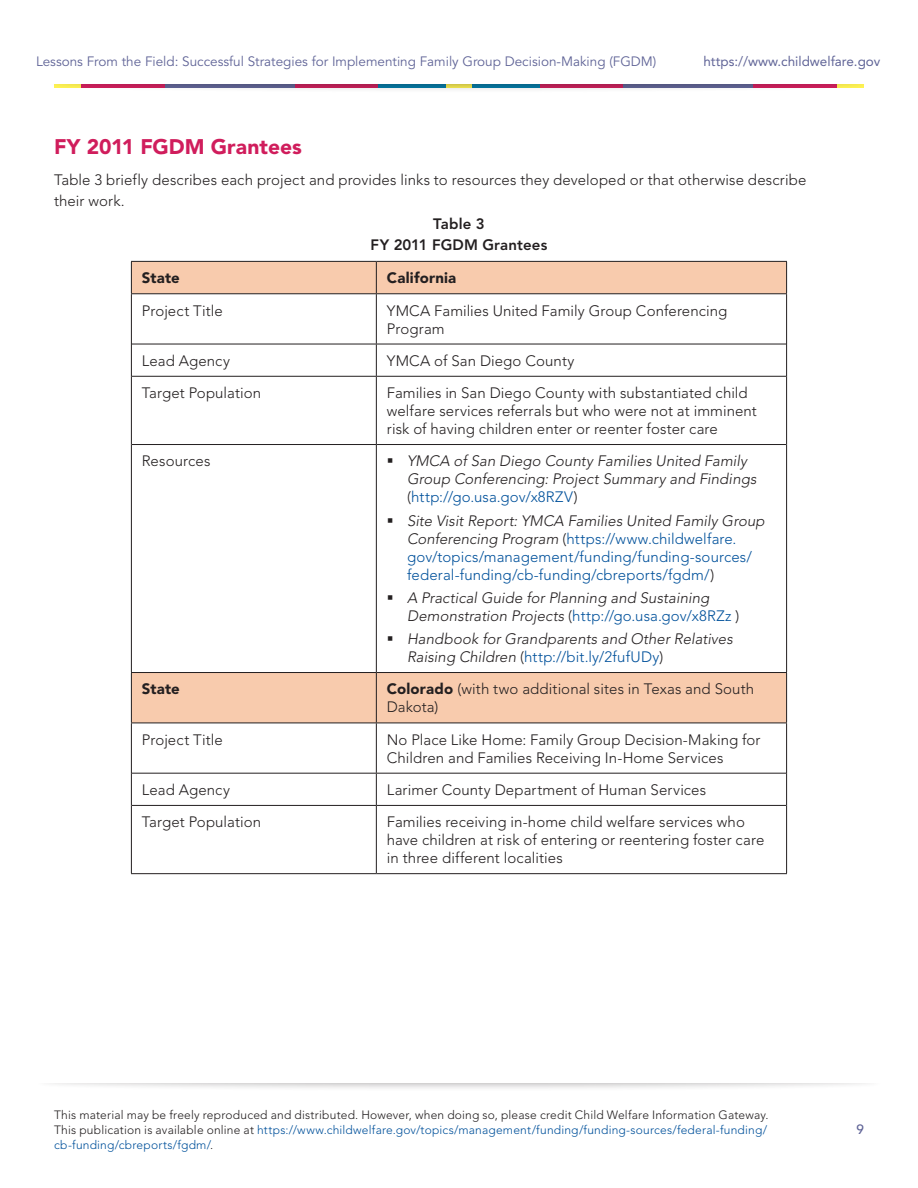
<style>
.page{position:relative;width:918px;height:1188px;background:#fff}
.page>*{position:absolute;margin:0;border:0;box-sizing:border-box;transform-origin:0 0}
.t1{font:900 21px "Avenir";letter-spacing:-.005em;color:#d01d5c}
.t2{font:300 15px/18px "Avenir";letter-spacing:.005em;color:#231f20}
.t3{font:italic 300 15px/18px "Avenir";letter-spacing:.005em;color:#231f20}
.t4{font:300 15px/18px "Avenir";letter-spacing:.005em;color:#01519b}
.t5{font:800 15px/21px "Avenir";letter-spacing:.01em;color:#231f20;text-align:center}
.t6{font:900 15px "Avenir";letter-spacing:.015em;color:#231f20}
.t7{font:13.5px "Avenir";color:#606497}
.t8{font:13.5px "Avenir";color:#606497}
.t9{font:500 13.5px "Avenir";color:#606497}
.t10{font:300 12px/15px "Avenir";letter-spacing:.015em;color:#231f20}
.s1{font-style:normal}
.s2{font-style:normal;color:#01519b}
.s3{font-style:italic;color:#231f20}
.s4{color:#231f20}
.s5{font-weight:900}
.s6{color:#01519b}
</style>
<div class="page">
<div style="left:34px;top:1065px;width:850px;height:27px;background:#231f20;opacity:.4"></div>
<div style="left:0;top:1058px;width:918px;height:25px;background:#fff"></div>
<div style="left:47px;top:66px;width:824px;height:27px;background:#231f20;opacity:.4"></div>
<div style="left:38px;top:58px;width:842px;height:25px;background:#fff"></div>
<svg style="left:132px;top:262px;width:654px;height:461px"></svg>
<hr style="left:131px;top:294px;width:1px;height:50px;background:#231f20">
<hr style="left:786px;top:294px;width:1px;height:50px;background:#231f20">
<hr style="left:131px;top:344px;width:1px;height:32px;background:#231f20">
<hr style="left:786px;top:344px;width:1px;height:32px;background:#231f20">
<hr style="left:131px;top:376px;width:1px;height:69px;background:#231f20">
<hr style="left:786px;top:376px;width:1px;height:69px;background:#231f20">
<hr style="left:131px;top:445px;width:1px;height:227px;background:#231f20">
<hr style="left:786px;top:445px;width:1px;height:227px;background:#231f20">
<hr style="left:131px;top:723px;width:1px;height:50px;background:#231f20">
<hr style="left:786px;top:723px;width:1px;height:50px;background:#231f20">
<hr style="left:131px;top:773px;width:1px;height:32px;background:#231f20">
<hr style="left:786px;top:773px;width:1px;height:32px;background:#231f20">
<hr style="left:131px;top:805px;width:1px;height:68px;background:#231f20">
<hr style="left:786px;top:805px;width:1px;height:68px;background:#231f20">
<hr style="left:376px;top:294px;width:1px;height:50px;background:#231f20">
<hr style="left:132px;top:344px;width:244px;height:1px;background:#231f20">
<hr style="left:376px;top:344px;width:410px;height:1px;background:#231f20">
<hr style="left:376px;top:344px;width:1px;height:32px;background:#231f20">
<hr style="left:132px;top:376px;width:244px;height:1px;background:#231f20">
<hr style="left:376px;top:376px;width:410px;height:1px;background:#231f20">
<hr style="left:376px;top:377px;width:1px;height:67px;background:#231f20">
<hr style="left:132px;top:444px;width:244px;height:1px;background:#231f20">
<hr style="left:376px;top:444px;width:410px;height:1px;background:#231f20">
<hr style="left:376px;top:445px;width:1px;height:227px;background:#231f20">
<hr style="left:376px;top:723px;width:1px;height:50px;background:#231f20">
<hr style="left:132px;top:773px;width:244px;height:1px;background:#231f20">
<hr style="left:376px;top:773px;width:410px;height:1px;background:#231f20">
<hr style="left:376px;top:774px;width:1px;height:31px;background:#231f20">
<hr style="left:132px;top:805px;width:244px;height:1px;background:#231f20">
<hr style="left:376px;top:805px;width:410px;height:1px;background:#231f20">
<hr style="left:376px;top:806px;width:1px;height:67px;background:#231f20">
<hr style="left:131px;top:873px;width:245px;height:1px;background:#231f20">
<hr style="left:376px;top:873px;width:411px;height:1px;background:#231f20">
<hr style="left:376px;top:261px;width:411px;height:1px;background:#231f20">
<hr style="left:786px;top:262px;width:1px;height:31px;background:#231f20">
<hr style="left:376px;top:293px;width:411px;height:1px;background:#231f20">
<hr style="left:131px;top:262px;width:1px;height:31px;background:#231f20">
<hr style="left:131px;top:261px;width:245px;height:1px;background:#231f20">
<hr style="left:376px;top:262px;width:1px;height:31px;background:#231f20">
<hr style="left:131px;top:293px;width:245px;height:1px;background:#231f20">
<hr style="left:131px;top:673px;width:1px;height:50px;background:#231f20">
<hr style="left:131px;top:672px;width:245px;height:1px;background:#231f20">
<hr style="left:131px;top:723px;width:245px;height:1px;background:#231f20">
<hr style="left:376px;top:673px;width:1px;height:50px;background:#231f20">
<hr style="left:376px;top:672px;width:411px;height:1px;background:#231f20">
<hr style="left:786px;top:673px;width:1px;height:50px;background:#231f20">
<hr style="left:376px;top:723px;width:411px;height:1px;background:#231f20">
<svg style="left:388px;top:459px;width:4px;height:4px"></svg>
<svg style="left:388px;top:518px;width:4px;height:4px"></svg>
<svg style="left:388px;top:595px;width:4px;height:5px"></svg>
<svg style="left:388px;top:636px;width:4px;height:5px"></svg>
<p class="t7" style="left:36px;top:53px;width:622px">Lessons From the Field: Successful Strategies for Implementing Family Group Decision-Making (FGDM)</p>
<p class="t8" style="left:703px;top:53px;width:179px">https://www.childwelfare.gov</p>
<h2 class="t1" style="left:54px;top:134px;width:249px">FY 2011 FGDM Grantees</h2>
<p class="t2" style="left:54px;top:170px;width:754px;line-height:21px">Table 3 briefly describes each project and provides links to resources they developed or that otherwise describe their work.</p>
<p class="t5" style="left:371px;top:214px;width:178px">Table 3<br>FY 2011 FGDM Grantees</p>
<p class="t6" style="left:142px;top:269px;width:39px">State</p>
<p class="t6" style="left:387px;top:269px;width:71px">California</p>
<p class="t2" style="left:142px;top:301px;width:83px">Project Title</p>
<p class="t2" style="left:387px;top:301px;width:342px">YMCA Families United Family Group Conferencing<br>Program</p>
<p class="t2" style="left:142px;top:352px;width:90px">Lead Agency</p>
<p class="t2" style="left:387px;top:352px;width:189px">YMCA of San Diego County</p>
<p class="t2" style="left:142px;top:384px;width:121px">Target Population</p>
<p class="t2" style="left:387px;top:384px;width:372px">Families in San Diego County with substantiated child welfare services referrals but who were not at imminent risk of having children enter or reenter foster care</p>
<p class="t2" style="left:142px;top:452px;width:70px">Resources</p>
<p class="t3" style="left:407px;top:452px;width:351px">YMCA of San Diego County Families United Family<br>Group Conferencing: Project Summary and Findings <span class="s1">(</span><span class="s2">http://go.usa.gov/x8RZV</span><span class="s1">)</span></p>
<p class="t4" style="left:407px;top:511px;width:359px"><span class="s3">Site Visit Report: YMCA Families United Family Group Conferencing Program</span> <span class="s4">(</span>https://www.childwelfare. gov/topics/management/funding/funding-sources/ federal-funding/cb-funding/cbreports/fgdm/<span class="s4">)</span></p>
<p class="t3" style="left:407px;top:589px;width:334px">A Practical Guide for Planning and Sustaining<br>Demonstration Projects <span class="s1">(</span><span class="s2">http://go.usa.gov/x8RZz</span> <span class="s1">)</span></p>
<p class="t3" style="left:407px;top:630px;width:327px">Handbook for Grandparents and Other Relatives<br>Raising Children <span class="s1">(</span><span class="s2">http://bit.ly/2fufUDy</span><span class="s1">)</span></p>
<p class="t6" style="left:142px;top:680px;width:39px">State</p>
<p class="t2" style="left:387px;top:680px;width:369px"><span class="s5">Colorado</span> (with two additional sites in Texas and South<br>Dakota)</p>
<p class="t2" style="left:142px;top:731px;width:83px">Project Title</p>
<p class="t2" style="left:387px;top:731px;width:375px">No Place Like Home: Family Group Decision-Making for<br>Children and Families Receiving In-Home Services</p>
<p class="t2" style="left:142px;top:781px;width:90px">Lead Agency</p>
<p class="t2" style="left:387px;top:781px;width:321px">Larimer County Department of Human Services</p>
<p class="t2" style="left:142px;top:813px;width:121px">Target Population</p>
<p class="t2" style="left:387px;top:813px;width:379px">Families receiving in-home child welfare services who have children at risk of entering or reentering foster care in three different localities</p>
<p class="t10" style="left:54px;top:1107px;width:716px">This material may be freely reproduced and distributed. However, when doing so, please credit Child Welfare Information Gateway.<br>This publication is available online at <span class="s6">https://www.childwelfare.gov/topics/management/funding/funding-sources/federal-funding/ cb-funding/cbreports/fgdm/</span>.</p>
<p class="t9" style="left:857px;top:1122px;width:9px">9</p>
</div>
